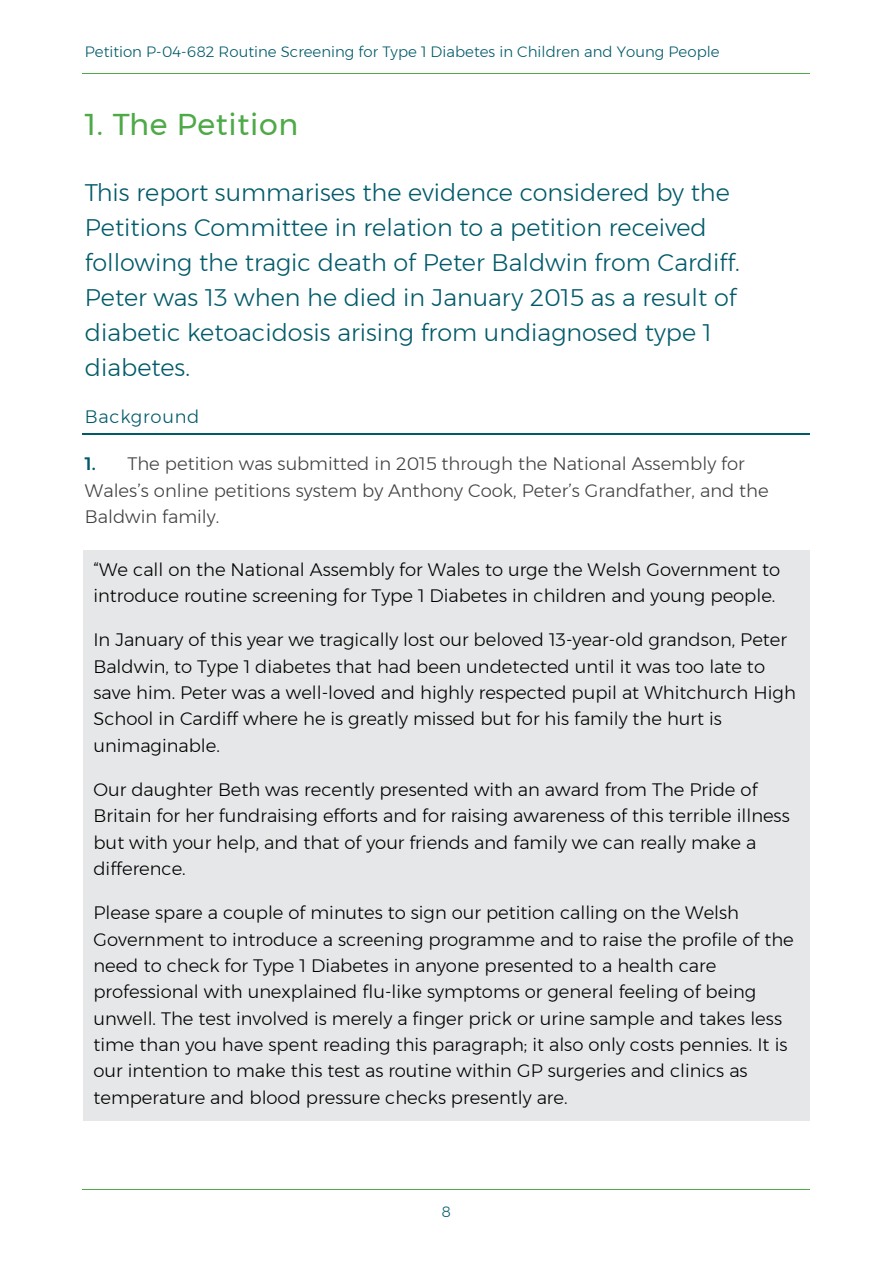
<style>
.page{position:relative;width:893px;height:1263px;background:#fff}
.page>*{position:absolute;margin:0;border:0;box-sizing:border-box;transform-origin:0 0}
.t1{font:30px "Montserrat";letter-spacing:.025em;color:#4ea947}
.t2{font:300 24px/35.1px "Montserrat";color:#005a6a}
.t3{font:300 18px/26.4px "Montserrat";color:#000}
.t4{font:300 18px/26.4px "Montserrat";color:#414042}
.t5{font:300 18px "Montserrat";letter-spacing:.04em;color:#005a6a}
.t6{font:300 15px "Montserrat";color:#005a6a}
.s1{font-weight:500;color:#005a6a}
</style>
<div class="page">
<hr style="left:83px;top:73px;width:727px;height:1px;background:#4ea947">
<hr style="left:83px;top:1189px;width:727px;height:1px;background:#4ea947">
<hr style="left:83px;top:434px;width:727px;height:1px;background:#005a6a">
<div style="left:84px;top:551px;width:725px;height:34px;background:#e6e7e8"></div>
<hr style="left:84px;top:550px;width:725px;height:1px;background:#e6e7e8">
<hr style="left:83px;top:551px;width:1px;height:34px;background:#e6e7e8">
<hr style="left:809px;top:551px;width:1px;height:34px;background:#e6e7e8">
<div style="left:84px;top:585px;width:725px;height:44px;background:#e6e7e8"></div>
<hr style="left:83px;top:585px;width:1px;height:44px;background:#e6e7e8">
<hr style="left:809px;top:585px;width:1px;height:44px;background:#e6e7e8">
<div style="left:84px;top:629px;width:725px;height:26px;background:#e6e7e8"></div>
<div style="left:84px;top:655px;width:725px;height:27px;background:#e6e7e8"></div>
<div style="left:84px;top:682px;width:725px;height:26px;background:#e6e7e8"></div>
<div style="left:84px;top:708px;width:725px;height:26px;background:#e6e7e8"></div>
<svg style="left:83px;top:629px;width:1px;height:105px"></svg>
<svg style="left:809px;top:629px;width:1px;height:105px"></svg>
<div style="left:84px;top:734px;width:725px;height:44px;background:#e6e7e8"></div>
<hr style="left:83px;top:734px;width:1px;height:44px;background:#e6e7e8">
<hr style="left:809px;top:734px;width:1px;height:44px;background:#e6e7e8">
<div style="left:84px;top:778px;width:725px;height:27px;background:#e6e7e8"></div>
<div style="left:84px;top:805px;width:725px;height:26px;background:#e6e7e8"></div>
<div style="left:84px;top:831px;width:725px;height:26px;background:#e6e7e8"></div>
<svg style="left:83px;top:778px;width:1px;height:79px"></svg>
<svg style="left:809px;top:778px;width:1px;height:79px"></svg>
<div style="left:84px;top:857px;width:725px;height:45px;background:#e6e7e8"></div>
<hr style="left:83px;top:857px;width:1px;height:45px;background:#e6e7e8">
<hr style="left:809px;top:857px;width:1px;height:45px;background:#e6e7e8">
<div style="left:84px;top:902px;width:725px;height:26px;background:#e6e7e8"></div>
<div style="left:84px;top:928px;width:725px;height:26px;background:#e6e7e8"></div>
<div style="left:84px;top:954px;width:725px;height:27px;background:#e6e7e8"></div>
<div style="left:84px;top:981px;width:725px;height:26px;background:#e6e7e8"></div>
<div style="left:84px;top:1007px;width:725px;height:27px;background:#e6e7e8"></div>
<div style="left:84px;top:1034px;width:725px;height:26px;background:#e6e7e8"></div>
<div style="left:84px;top:1060px;width:725px;height:26px;background:#e6e7e8"></div>
<svg style="left:83px;top:902px;width:1px;height:184px"></svg>
<svg style="left:809px;top:902px;width:1px;height:184px"></svg>
<div style="left:84px;top:1086px;width:725px;height:34px;background:#e6e7e8"></div>
<hr style="left:84px;top:1120px;width:725px;height:1px;background:#e6e7e8">
<hr style="left:83px;top:1086px;width:1px;height:34px;background:#e6e7e8">
<hr style="left:809px;top:1086px;width:1px;height:34px;background:#e6e7e8">
<p class="t6" style="left:85px;top:43px;width:636px">Petition P-04-682 Routine Screening for Type 1 Diabetes in Children and Young People</p>
<h1 class="t1" style="left:85px;top:106px;width:215px">1. The Petition</h1>
<p class="t2" style="left:85px;top:174px;width:656px">This report summarises the evidence considered by the Petitions Committee in relation to a petition received following the tragic death of Peter Baldwin from Cardiff.<br>Peter was 13 when he died in January 2015 as a result of diabetic ketoacidosis arising from undiagnosed type 1 diabetes.</p>
<h2 class="t5" style="left:85px;top:406px;width:116px">Background</h2>
<p class="t4" style="left:85px;top:451px;width:685px"><span class="s1">1.</span> The petition was submitted in 2015 through the National Assembly for<br>Wales’s online petitions system by Anthony Cook, Peter’s Grandfather, and the<br>Baldwin family.</p>
<p class="t3" style="left:93px;top:556px;width:688px">“We call on the National Assembly for Wales to urge the Welsh Government to introduce routine screening for Type 1 Diabetes in children and young people.</p>
<p class="t3" style="left:93px;top:627px;width:704px">In January of this year we tragically lost our beloved 13-year-old grandson, Peter Baldwin, to Type 1 diabetes that had been undetected until it was too late to save him. Peter was a well-loved and highly respected pupil at Whitchurch High School in Cardiff where he is greatly missed but for his family the hurt is unimaginable.</p>
<p class="t3" style="left:93px;top:776px;width:698px">Our daughter Beth was recently presented with an award from The Pride of Britain for her fundraising efforts and for raising awareness of this terrible illness but with your help, and that of your friends and family we can really make a difference.</p>
<p class="t3" style="left:93px;top:900px;width:702px">Please spare a couple of minutes to sign our petition calling on the Welsh Government to introduce a screening programme and to raise the profile of the need to check for Type 1 Diabetes in anyone presented to a health care professional with unexplained flu-like symptoms or general feeling of being unwell. The test involved is merely a finger prick or urine sample and takes less time than you have spent reading this paragraph; it also only costs pennies. It is our intention to make this test as routine within GP surgeries and clinics as temperature and blood pressure checks presently are.</p>
<p class="t6" style="left:442px;top:1202px;width:11px">8</p>
</div>
